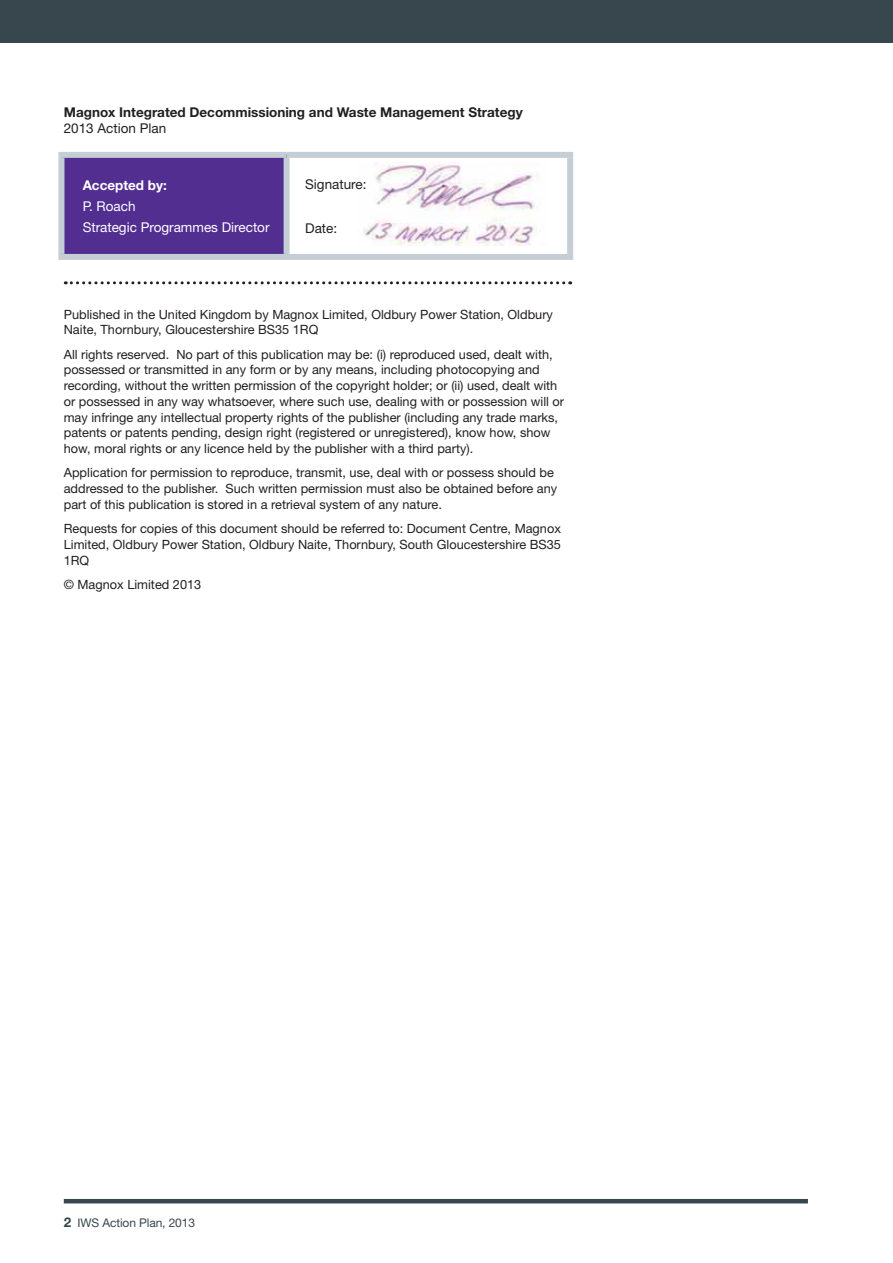
<style>
.page{position:relative;width:893px;height:1263px;background:#fff}
.page>*{position:absolute;margin:0;border:0;box-sizing:border-box;transform-origin:0 0}
.t1{font:700 13.5px "Helvetica Neue";color:#231f20}
.t2{font:13.5px/21px "Helvetica Neue";color:#fff}
.t3{font:13.5px "Helvetica Neue";color:#231f20}
.t4{font:700 13.5px "Helvetica Neue";color:#fff}
.t5{font:12.75px/15.8px "Helvetica Neue";color:#231f20}
.t6{font:12px "Helvetica Neue";letter-spacing:-.01em;color:#38464e}
.s1{font-weight:700;font-size:13.5px}
</style>
<div class="page">
<hr style="left:64px;top:1199px;width:744px;height:4px;background:#38464e">
<div style="left:0;top:0;width:893px;height:43px;background:#38464e"></div>
<img style="left:364px;top:162px;width:170px;height:83px">
<svg style="left:65px;top:281px;width:506px;height:3px"></svg>
<div style="left:61px;top:155px;width:226px;height:102px;background:#522e91"></div>
<div style="left:58px;top:152px;width:229px;height:6px;background:#c5ced4"></div>
<div style="left:58px;top:158px;width:6px;height:96px;background:#c5ced4"></div>
<div style="left:287px;top:152px;width:286px;height:6px;background:#c5ced4"></div>
<div style="left:284px;top:158px;width:6px;height:96px;background:#c5ced4"></div>
<div style="left:567px;top:158px;width:6px;height:96px;background:#c5ced4"></div>
<div style="left:58px;top:254px;width:515px;height:6px;background:#c5ced4"></div>
<p class="t1" style="left:64px;top:107px;width:460px">Magnox Integrated Decommissioning and Waste Management Strategy</p>
<p class="t3" style="left:64px;top:124px;width:104px">2013 Action Plan</p>
<p class="t4" style="left:83px;top:181px;width:86px">Accepted by:</p>
<p class="t2" style="left:83px;top:197px;width:188px">P. Roach<br>Strategic Programmes Director</p>
<p class="t3" style="left:305px;top:180px;width:63px">Signature:</p>
<p class="t3" style="left:305px;top:223px;width:34px">Date:</p>
<p class="t5" style="left:64px;top:307px;width:491px">Published in the United Kingdom by Magnox Limited, Oldbury Power Station, Oldbury<br>Naite, Thornbury, Gloucestershire BS35 1RQ</p>
<p class="t5" style="left:64px;top:347px;width:502px">All rights reserved. No part of this publication may be: (i) reproduced used, dealt with, possessed or transmitted in any form or by any means, including photocopying and recording, without the written permission of the copyright holder; or (ii) used, dealt with or possessed in any way whatsoever, where such use, dealing with or possession will or may infringe any intellectual property rights of the publisher (including any trade marks, patents or patents pending, design right (registered or unregistered), know how, show how, moral rights or any licence held by the publisher with a third party).</p>
<p class="t5" style="left:64px;top:466px;width:495px">Application for permission to reproduce, transmit, use, deal with or possess should be addressed to the publisher. Such written permission must also be obtained before any part of this publication is stored in a retrieval system of any nature.</p>
<p class="t5" style="left:64px;top:522px;width:499px;text-align:justify">Requests for copies of this document should be referred to: Document Centre, Magnox Limited, Oldbury Power Station, Oldbury Naite, Thornbury, South Gloucestershire BS35<br>1RQ</p>
<p class="t5" style="left:64px;top:578px;width:139px">© Magnox Limited 2013</p>
<p class="t6" style="left:64px;top:1218px;width:133px"><span class="s1">2</span> IWS Action Plan, 2013</p>
</div>
